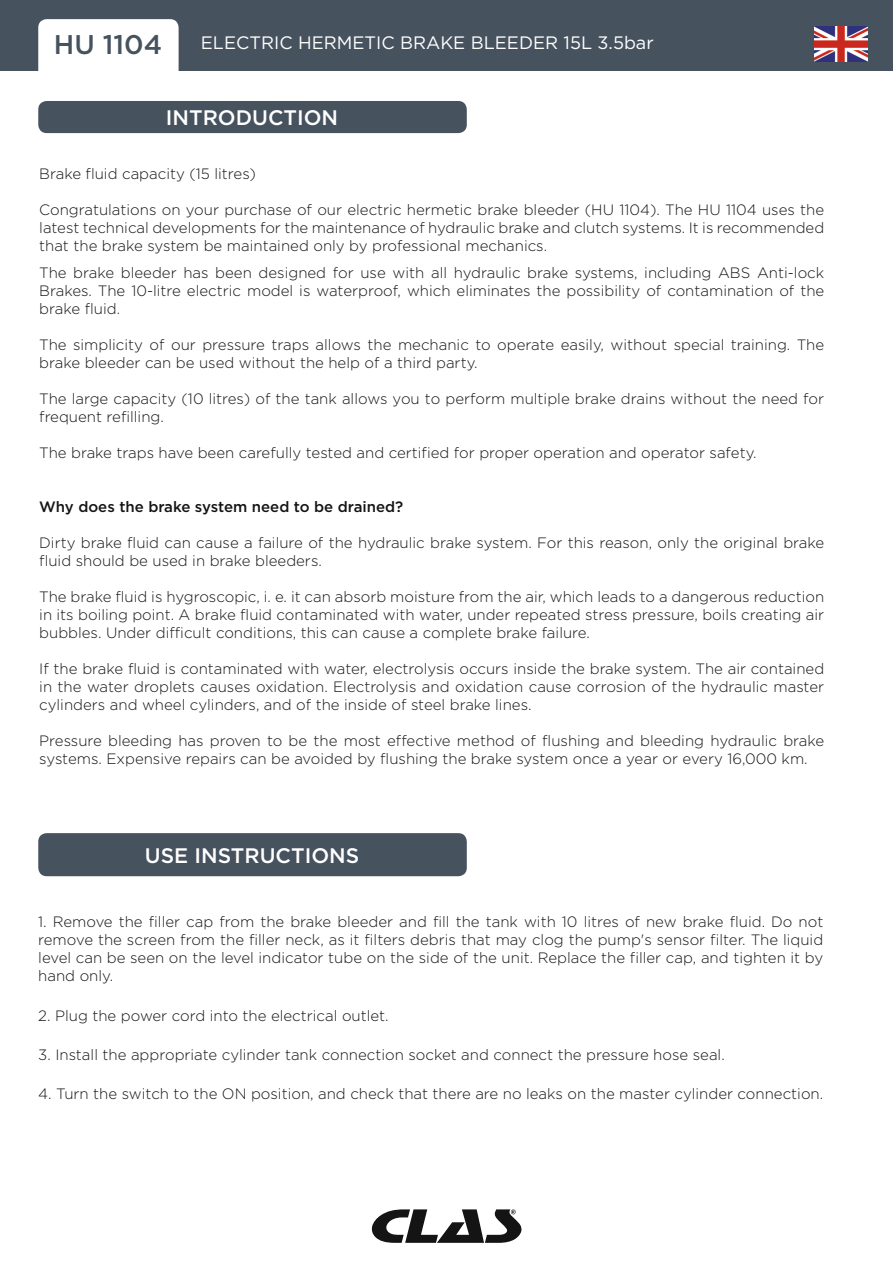
<style>
.page{position:relative;width:893px;height:1263px;background:#fff}
.page>*{position:absolute;margin:0;border:0;box-sizing:border-box;transform-origin:0 0}
.t1{font:500 27px "Gotham";color:#47525f}
.t2{font:500 21px "Gotham";color:#fff}
.t3{font:18px "Gotham";color:#fff}
.t4{font:300 15px/18px "Gotham";color:#131413;text-align:justify}
.t5{font:500 15px "Gotham";color:#131413}
</style>
<div class="page">
<svg style="left:371px;top:1209px;width:151px;height:34px"></svg>
<div style="left:0;top:0;width:893px;height:71px;background:#47525f"></div>
<div style="left:38px;top:19px;width:141px;height:70px;background:#fff;border-radius:9px"></div>
<img style="left:814px;top:26px;width:53px;height:35px">
<div style="left:38px;top:101px;width:429px;height:32px;background:#47525f;border-radius:9px"></div>
<div style="left:38px;top:833px;width:429px;height:43px;background:#47525f;border-radius:9px"></div>
<h1 class="t1" style="left:54px;top:27px;width:110px">HU 1104</h1>
<p class="t3" style="left:201px;top:31px;width:454px">ELECTRIC HERMETIC BRAKE BLEEDER 15L 3.5bar</p>
<h2 class="t2" style="left:166px;top:104px;width:174px">INTRODUCTION</h2>
<p class="t4" style="left:39px;top:165px;width:218px">Brake fluid capacity (15 litres)</p>
<p class="t4" style="left:39px;top:201px;width:786px">Congratulations on your purchase of our electric hermetic brake bleeder (HU 1104). The HU 1104 uses the latest technical developments for the maintenance of hydraulic brake and clutch systems. It is recommended that the brake system be maintained only by professional mechanics.</p>
<p class="t4" style="left:39px;top:263px;width:786px">The brake bleeder has been designed for use with all hydraulic brake systems, including ABS Anti-lock Brakes. The 10-litre electric model is waterproof, which eliminates the possibility of contamination of the brake fluid.</p>
<p class="t4" style="left:39px;top:335px;width:786px">The simplicity of our pressure traps allows the mechanic to operate easily, without special training. The brake bleeder can be used without the help of a third party.</p>
<p class="t4" style="left:39px;top:389px;width:786px">The large capacity (10 litres) of the tank allows you to perform multiple brake drains without the need for frequent refilling.</p>
<p class="t4" style="left:39px;top:443px;width:719px">The brake traps have been carefully tested and certified for proper operation and operator safety.</p>
<p class="t5" style="left:39px;top:497px;width:366px">Why does the brake system need to be drained?</p>
<p class="t4" style="left:39px;top:533px;width:786px">Dirty brake fluid can cause a failure of the hydraulic brake system. For this reason, only the original brake fluid should be used in brake bleeders.</p>
<p class="t4" style="left:39px;top:587px;width:786px">The brake fluid is hygroscopic, i. e. it can absorb moisture from the air, which leads to a dangerous reduction in its boiling point. A brake fluid contaminated with water, under repeated stress pressure, boils creating air bubbles. Under difficult conditions, this can cause a complete brake failure.</p>
<p class="t4" style="left:39px;top:659px;width:786px">If the brake fluid is contaminated with water, electrolysis occurs inside the brake system. The air contained in the water droplets causes oxidation. Electrolysis and oxidation cause corrosion of the hydraulic master cylinders and wheel cylinders, and of the inside of steel brake lines.</p>
<p class="t4" style="left:39px;top:731px;width:786px">Pressure bleeding has proven to be the most effective method of flushing and bleeding hydraulic brake systems. Expensive repairs can be avoided by flushing the brake system once a year or every 16,000 km.</p>
<h2 class="t2" style="left:145px;top:842px;width:216px">USE INSTRUCTIONS</h2>
<p class="t4" style="left:38px;top:912px;width:787px">1. Remove the filler cap from the brake bleeder and fill the tank with 10 litres of new brake fluid. Do not remove the screen from the filler neck, as it filters debris that may clog the pump's sensor filter. The liquid level can be seen on the level indicator tube on the side of the unit. Replace the filler cap, and tighten it by hand only.</p>
<p class="t4" style="left:38px;top:1006px;width:352px">2. Plug the power cord into the electrical outlet.</p>
<p class="t4" style="left:38px;top:1045px;width:688px">3. Install the appropriate cylinder tank connection socket and connect the pressure hose seal.</p>
<p class="t4" style="left:38px;top:1084px;width:786px">4. Turn the switch to the ON position, and check that there are no leaks on the master cylinder connection.</p>
</div>
